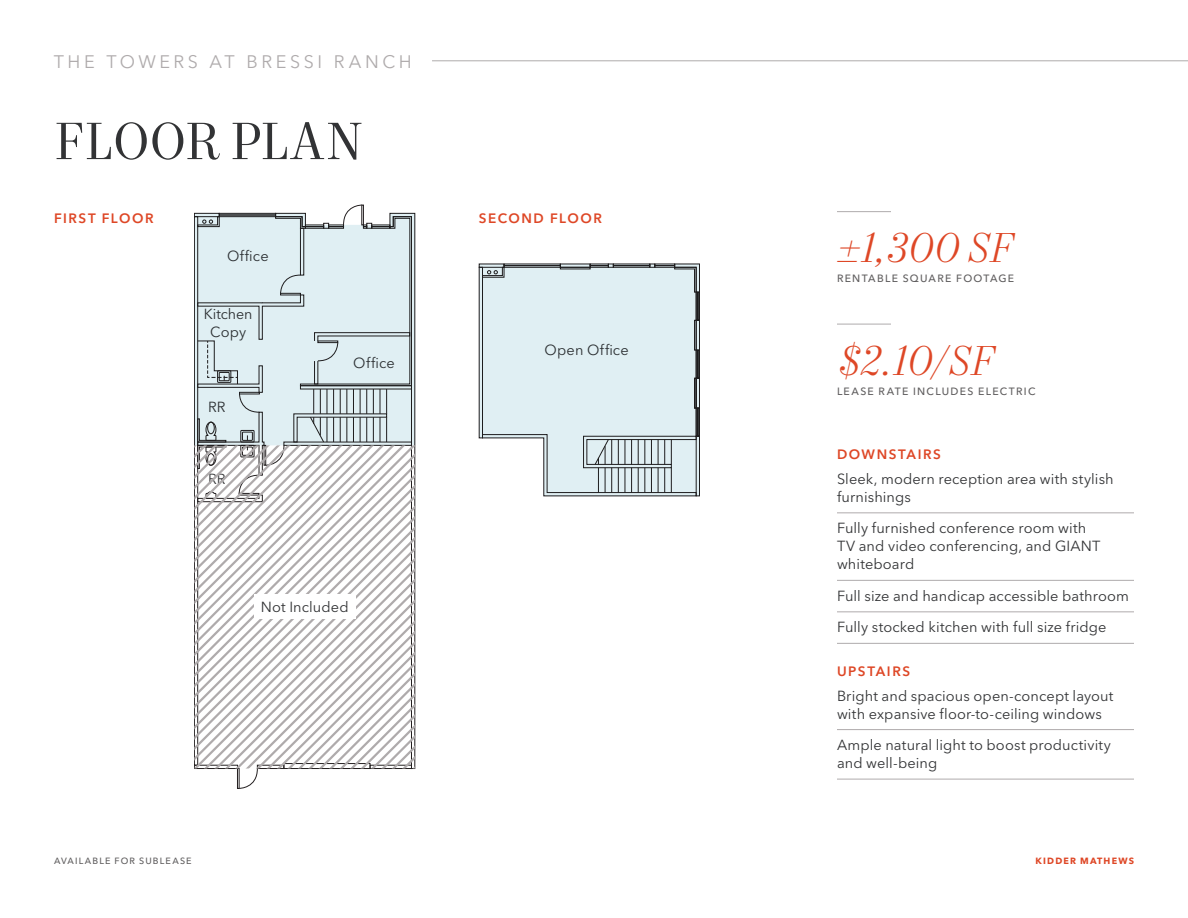
<style>
.page{position:relative;width:1188px;height:918px;background:#fff}
.page>*{position:absolute;margin:0;border:0;box-sizing:border-box;transform-origin:0 0}
.t1{font:52.5px "Mort Modern 08";letter-spacing:-.01em;color:#323335}
.t2{font:italic 300 42px "Mort Modern 07";letter-spacing:-.015em;color:#de4726}
.t3{font:18px "Avenir Next LT Pro";letter-spacing:.195em;color:#afabac}
.t4{font:14.55px/18px "Avenir Next LT Pro";letter-spacing:.01em;color:#323335}
.t5{font:600 13.5px "Avenir Next LT Pro";letter-spacing:.115em;color:#de4726}
.t6{font:500 11.1px "Helvetica Neue";color:#231f20}
.t7{font:500 10.5px "Avenir Next LT Pro";letter-spacing:.125em;color:#5f5d5e}
.t8{font:500 9px "Avenir Next LT Pro";letter-spacing:.13em;color:#5f5d5e}
.t9{font:700 9px "Avenir Next LT Pro";letter-spacing:.13em;color:#de4726}
</style>
<div class="page">
<svg style="left:479px;top:264px;width:221px;height:232px;background:#d5e2e6"></svg>
<svg style="left:194px;top:205px;width:221px;height:584px"></svg>
<div style="left:254px;top:595px;width:101px;height:24px;background:#fff"></div>
<hr style="left:837px;top:211px;width:54px;height:1px;background:#afabac">
<hr style="left:837px;top:513px;width:297px;height:1px;background:#afabac">
<hr style="left:837px;top:580px;width:297px;height:1px;background:#afabac">
<hr style="left:837px;top:612px;width:297px;height:1px;background:#afabac">
<hr style="left:837px;top:643px;width:297px;height:1px;background:#afabac">
<hr style="left:837px;top:729px;width:297px;height:1px;background:#afabac">
<hr style="left:837px;top:779px;width:297px;height:1px;background:#afabac">
<hr style="left:837px;top:324px;width:54px;height:1px;background:#afabac">
<hr style="left:432px;top:60px;width:756px;height:1px;background:#afabac">
<p class="t3" style="left:54px;top:51px;width:360px">THE TOWERS AT BRESSI RANCH</p>
<h1 class="t1" style="left:54px;top:110px;width:311px">FLOOR PLAN</h1>
<p class="t5" style="left:54px;top:210px;width:101px">FIRST FLOOR</p>
<p class="t5" style="left:479px;top:210px;width:124px">SECOND FLOOR</p>
<p class="t4" style="left:227px;top:247px;width:43px">Office</p>
<p class="t4" style="left:204px;top:305px;width:50px;text-align:center">Kitchen<br>Copy</p>
<p class="t4" style="left:208px;top:398px;width:19px">RR</p>
<p class="t4" style="left:208px;top:470px;width:19px">RR</p>
<p class="t4" style="left:353px;top:353px;width:43px">Office</p>
<p class="t4" style="left:261px;top:598px;width:89px">Not Included</p>
<p class="t4" style="left:545px;top:341px;width:86px">Open Office</p>
<p class="t6" style="left:549px;top:343px;width:75px">OPEN OFFICE</p>
<h2 class="t2" style="left:837px;top:223px;width:177px">±1,300 SF</h2>
<p class="t7" style="left:837px;top:272px;width:179px">RENTABLE SQUARE FOOTAGE</p>
<h2 class="t2" style="left:837px;top:335px;width:157px">$2.10/SF</h2>
<p class="t7" style="left:837px;top:385px;width:200px">LEASE RATE INCLUDES ELECTRIC</p>
<p class="t5" style="left:837px;top:446px;width:105px">DOWNSTAIRS</p>
<p class="t4" style="left:837px;top:470px;width:278px">Sleek, modern reception area with stylish furnishings</p>
<p class="t4" style="left:837px;top:519px;width:265px">Fully furnished conference room with<br>TV and video conferencing, and GIANT whiteboard</p>
<p class="t4" style="left:837px;top:580px;width:293px;line-height:31.5px">Full size and handicap accessible bathroom<br>Fully stocked kitchen with full size fridge</p>
<p class="t5" style="left:837px;top:663px;width:75px">UPSTAIRS</p>
<p class="t4" style="left:837px;top:686px;width:278px">Bright and spacious open-concept layout with expansive floor-to-ceiling windows</p>
<p class="t4" style="left:837px;top:736px;width:276px">Ample natural light to boost productivity and well-being</p>
<p class="t8" style="left:54px;top:855px;width:139px">AVAILABLE FOR SUBLEASE</p>
<p class="t9" style="left:1036px;top:855px;width:100px">KIDDER MATHEWS</p>
</div>
